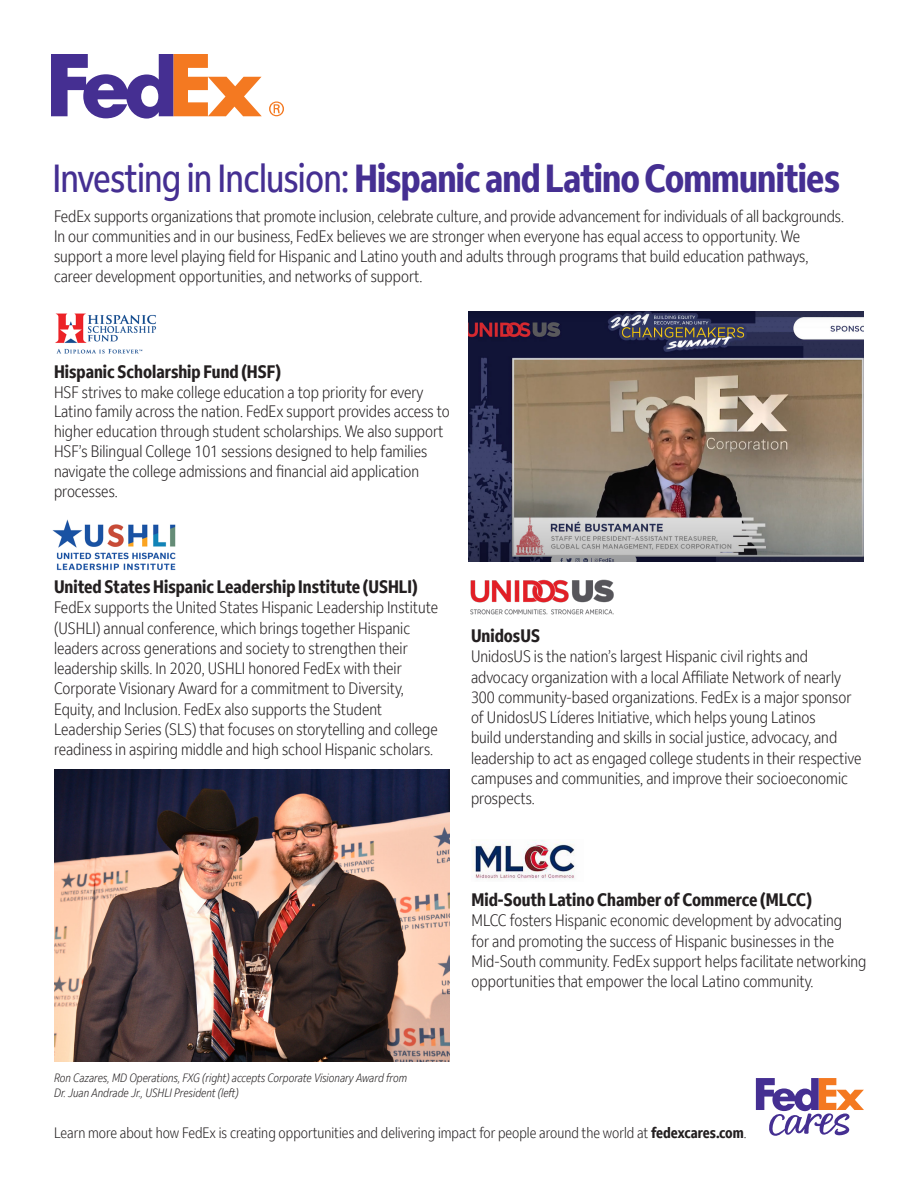
<style>
.page{position:relative;width:918px;height:1188px;background:#fff}
.page>*{position:absolute;margin:0;border:0;box-sizing:border-box;transform-origin:0 0}
.t1{font:700 condensed 39px "Fed Ex Sans App";letter-spacing:-.02em;color:#452f92}
.t2{font:700 condensed 18px "Fed Ex Sans App";color:#231f20}
.t3{font:300 condensed 16.5px/20.2px "Fed Ex Sans App";color:#231f20}
.t4{font:300 condensed 15px "Fed Ex Sans App";color:#231f20}
.t5{font:italic 300 condensed 12px "Fed Ex Sans App";color:#231f20}
.s1{font-weight:400}
.s2{font-weight:700}
</style>
<div class="page">
<svg style="left:269px;top:101px;width:15px;height:15px"></svg>
<svg style="left:51px;top:54px;width:211px;height:65px"></svg>
<svg style="left:756px;top:1078px;width:108px;height:58px"></svg>
<img style="left:55px;top:313px;width:102px;height:41px">
<img style="left:52px;top:519px;width:124px;height:52px">
<img style="left:470px;top:579px;width:144px;height:36px">
<img style="left:54px;top:770px;width:396px;height:292px">
<img style="left:468px;top:311px;width:396px;height:251px">
<img style="left:472px;top:840px;width:103px;height:40px">
<p class="t1" style="left:52px;top:156px;width:789px"><span class="s1">Investing in Inclusion:</span> Hispanic and Latino Communities</p>
<p class="t3" style="left:54px;top:206px;width:792px">FedEx supports organizations that promote inclusion, celebrate culture, and provide advancement for individuals of all backgrounds.</p>
<p class="t3" style="left:54px;top:226px;width:748px">In our communities and in our business, FedEx believes we are stronger when everyone has equal access to opportunity. We</p>
<p class="t3" style="left:54px;top:246px;width:756px">support a more level playing field for Hispanic and Latino youth and adults through programs that build education pathways,</p>
<p class="t3" style="left:54px;top:267px;width:370px">career development opportunities, and networks of support.</p>
<p class="t2" style="left:54px;top:361px;width:229px">Hispanic Scholarship Fund (HSF)</p>
<p class="t3" style="left:54px;top:382px;width:397px;line-height:19.8px">HSF strives to make college education a top priority for every Latino family across the nation. FedEx support provides access to higher education through student scholarships. We also support HSF’s Bilingual College 101 sessions designed to help families navigate the college admissions and financial aid application</p>
<p class="t3" style="left:54px;top:481px;width:65px">processes.</p>
<p class="t2" style="left:54px;top:576px;width:365px">United States Hispanic Leadership Institute (USHLI)</p>
<p class="t3" style="left:54px;top:598px;width:386px">FedEx supports the United States Hispanic Leadership Institute (USHLI) annual conference, which brings together Hispanic leaders across generations and society to strengthen their leadership skills. In 2020, USHLI honored FedEx with their Corporate Visionary Award for a commitment to Diversity,</p>
<p class="t3" style="left:54px;top:699px;width:385px">Equity, and Inclusion. FedEx also supports the Student<br>Leadership Series (SLS) that focuses on storytelling and college readiness in aspiring middle and high school Hispanic scholars.</p>
<p class="t2" style="left:471px;top:625px;width:70px">UnidosUS</p>
<p class="t3" style="left:471px;top:647px;width:392px">UnidosUS is the nation’s largest Hispanic civil rights and advocacy organization with a local Affiliate Network of nearly 300 community-based organizations. FedEx is a major sponsor of UnidosUS Líderes Initiative, which helps young Latinos<br>build understanding and skills in social justice, advocacy, and leadership to act as engaged college students in their respective campuses and communities, and improve their socioeconomic prospects.</p>
<p class="t5" style="left:54px;top:1071px;width:355px">Ron Cazares, MD Operations, FXG (right) accepts Corporate Visionary Award from</p>
<p class="t5" style="left:54px;top:1086px;width:186px">Dr. Juan Andrade Jr., USHLI President (left)</p>
<p class="t2" style="left:472px;top:889px;width:342px">Mid-South Latino Chamber of Commerce (MLCC)</p>
<p class="t3" style="left:472px;top:910px;width:372px">MLCC fosters Hispanic economic development by advocating</p>
<p class="t3" style="left:472px;top:931px;width:396px">for and promoting the success of Hispanic businesses in the<br>Mid-South community. FedEx support helps facilitate networking opportunities that empower the local Latino community.</p>
<p class="t4" style="left:54px;top:1124px;width:694px">Learn more about how FedEx is creating opportunities and delivering impact for people around the world at <span class="s2">fedexcares.com</span>.</p>
</div>
